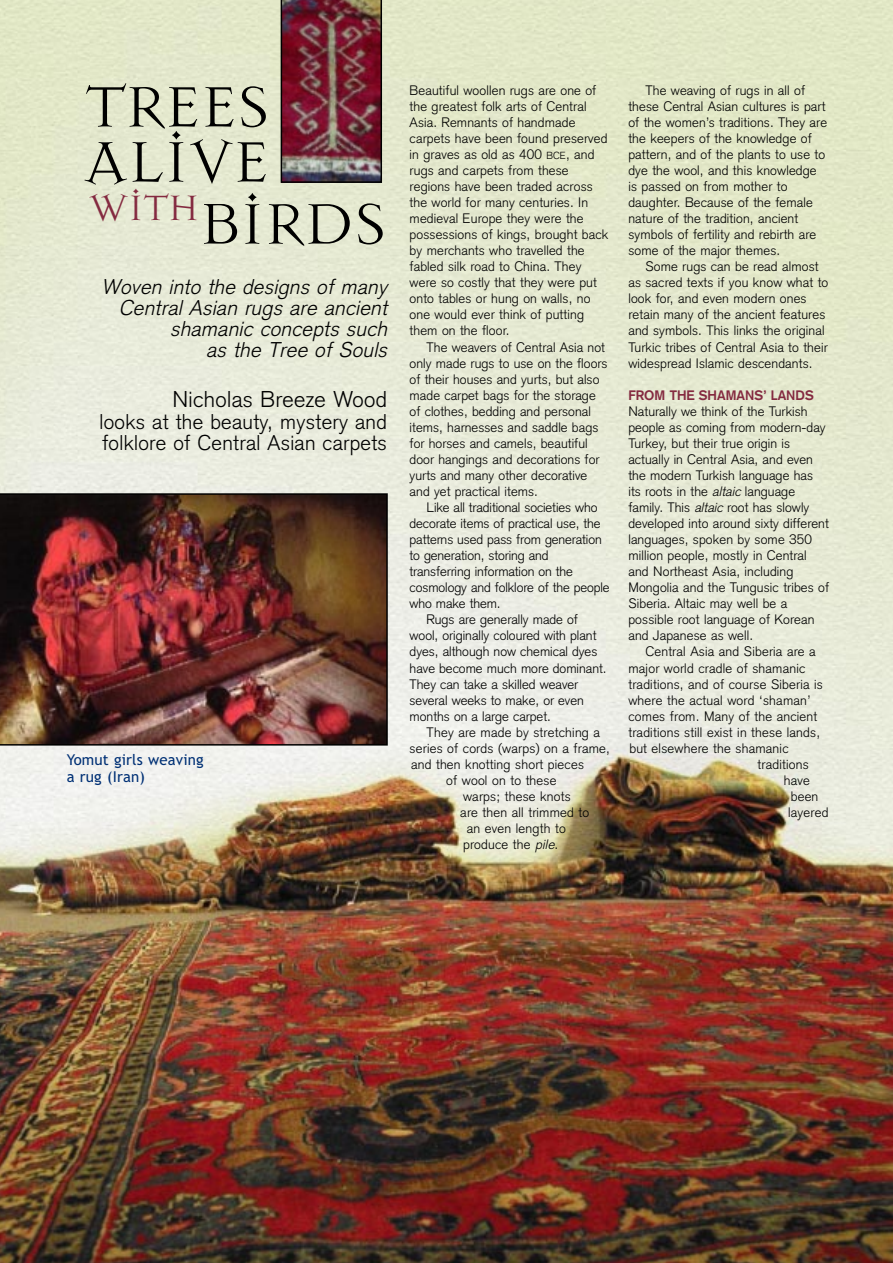
<style>
.page{position:relative;width:893px;height:1263px;background:#fff}
.page>*{position:absolute;margin:0;border:0;box-sizing:border-box;transform-origin:0 0}
.t1{font:63px/55.1px "Manson Alternate";letter-spacing:-.02em;color:#000}
.t2{font:300 22.5px "Akzidenz Grotesk";letter-spacing:.015em;color:#000}
.t3{font:italic 300 21px/21px "Akzidenz Grotesk";color:#000;text-align:right}
.t4{font:300 21px/21px "Akzidenz Grotesk";letter-spacing:.015em;color:#000}
.t5{font:15px/17.2px "Trebuchet MS";letter-spacing:.01em;color:#003075}
.t6{font:300 13.5px/16px "Akzidenz Grotesk";letter-spacing:.01em;color:#000}
.t7{font:700 13.5px "Akzidenz Grotesk";letter-spacing:.005em;color:#842a40}
.s1{font-size:10.2px}
.s2{font-style:italic}
</style>
<div class="page">
<img style="left:0;top:0;width:893px;height:1263px">
<img style="left:281px;top:0;width:101px;height:183px">
<img style="left:0;top:493px;width:388px;height:253px">
<h1 class="t1" style="left:83px;top:77px;width:188px">TREES<br>ALIVE</h1>
<h1 class="t1" style="left:88px;top:194px;width:300px"><sup>WITH</sup>BIRDS</h1>
<h3 class="t3" style="left:102px;top:279px;width:291px">Woven into the designs of many<br>Central Asian rugs are ancient shamanic concepts such<br>as the Tree of Souls</h3>
<h2 class="t2" style="left:172px;top:391px;width:216px">Nicholas Breeze Wood</h2>
<h3 class="t4" style="left:99px;top:414px;width:289px">looks at the beauty, mystery and folklore of Central Asian carpets</h3>
<p class="t5" style="left:67px;top:752px;width:138px">Yomut girls weaving a rug (Iran)</p>
<p class="t6" style="left:410px;top:83px;width:200px">Beautiful woollen rugs are one of the greatest folk arts of Central<br>Asia. Remnants of handmade carpets have been found preserved in graves as old as 400 <span class="s1">BCE</span>, and rugs and carpets from these regions have been traded across the world for many centuries. In medieval Europe they were the possessions of kings, brought back by merchants who travelled the fabled silk road to China. They were so costly that they were put onto tables or hung on walls, no one would ever think of putting them on the floor.</p>
<p class="t6" style="left:410px;top:340px;width:199px;text-indent:17px">The weavers of Central Asia not only made rugs to use on the floors of their houses and yurts, but also made carpet bags for the storage of clothes, bedding and personal items, harnesses and saddle bags for horses and camels, beautiful door hangings and decorations for yurts and many other decorative and yet practical items.</p>
<p class="t6" style="left:427px;top:501px;width:172px">Like all traditional societies who</p>
<p class="t6" style="left:410px;top:517px;width:192px">decorate items of practical use, the</p>
<p class="t6" style="left:410px;top:533px;width:194px">patterns used pass from generation</p>
<p class="t6" style="left:410px;top:549px;width:140px">to generation, storing and</p>
<p class="t6" style="left:410px;top:565px;width:165px">transferring information on the</p>
<p class="t6" style="left:410px;top:581px;width:201px">cosmology and folklore of the people</p>
<p class="t6" style="left:410px;top:597px;width:93px">who make them.</p>
<p class="t6" style="left:427px;top:613px;width:153px">Rugs are generally made of</p>
<p class="t6" style="left:410px;top:629px;width:188px">wool, originally coloured with plant</p>
<p class="t6" style="left:410px;top:645px;width:189px">dyes, although now chemical dyes</p>
<p class="t6" style="left:410px;top:661px;width:199px">have become much more dominant.</p>
<p class="t6" style="left:410px;top:677px;width:170px">They can take a skilled weaver</p>
<p class="t6" style="left:410px;top:693px;width:176px">several weeks to make, or even</p>
<p class="t6" style="left:410px;top:709px;width:143px">months on a large carpet.</p>
<p class="t6" style="left:427px;top:726px;width:175px">They are made by stretching a</p>
<p class="t6" style="left:410px;top:742px;width:202px">series of cords (warps) on a frame,</p>
<p class="t6" style="left:411px;top:758px;width:175px">and then knotting short pieces</p>
<p class="t6" style="left:446px;top:774px;width:112px">of wool on to these</p>
<p class="t6" style="left:463px;top:790px;width:109px">warps; these knots</p>
<p class="t6" style="left:460px;top:806px;width:130px">are then all trimmed to</p>
<p class="t6" style="left:467px;top:822px;width:100px">an even length to</p>
<p class="t6" style="left:463px;top:838px;width:97px">produce the <span class="s2">pile</span>.</p>
<p class="t6" style="left:628px;top:83px;width:200px;text-indent:17px">The weaving of rugs in all of these Central Asian cultures is part of the women’s traditions. They are the keepers of the knowledge of pattern, and of the plants to use to dye the wool, and this knowledge is passed on from mother to daughter. Because of the female nature of the tradition, ancient symbols of fertility and rebirth are some of the major themes.</p>
<p class="t6" style="left:628px;top:260px;width:201px;text-indent:17px">Some rugs can be read almost as sacred texts if you know what to look for, and even modern ones retain many of the ancient features and symbols. This links the original Turkic tribes of Central Asia to their widespread Islamic descendants.</p>
<p class="t7" style="left:628px;top:390px;width:187px">FROM THE SHAMANS’ LANDS</p>
<p class="t6" style="left:628px;top:404px;width:202px">Naturally we think of the Turkish people as coming from modern-day<br>Turkey, but their true origin is actually in Central Asia, and even the modern Turkish language has<br>its roots in the <span class="s2">altaic</span>language family. This <span class="s2">altaic</span>root has slowly developed into around sixty different languages, spoken by some 350 million people, mostly in Central and Northeast Asia, including<br>Mongolia and the Tungusic tribes of<br>Siberia. Altaic may well be a possible root language of Korean and Japanese as well.</p>
<p class="t6" style="left:645px;top:645px;width:172px">Central Asia and Siberia are a</p>
<p class="t6" style="left:628px;top:661px;width:179px">major world cradle of shamanic</p>
<p class="t6" style="left:628px;top:677px;width:196px">traditions, and of course Siberia is</p>
<p class="t6" style="left:628px;top:693px;width:184px">where the actual word ‘shaman’</p>
<p class="t6" style="left:628px;top:709px;width:190px">comes from. Many of the ancient</p>
<p class="t6" style="left:628px;top:725px;width:193px">traditions still exist in these lands,</p>
<p class="t6" style="left:629px;top:742px;width:161px">but elsewhere the shamanic</p>
<p class="t6" style="left:757px;top:758px;width:53px">traditions</p>
<p class="t6" style="left:784px;top:774px;width:28px">have</p>
<p class="t6" style="left:791px;top:790px;width:29px">been</p>
<p class="t6" style="left:788px;top:806px;width:42px">layered</p>
</div>
